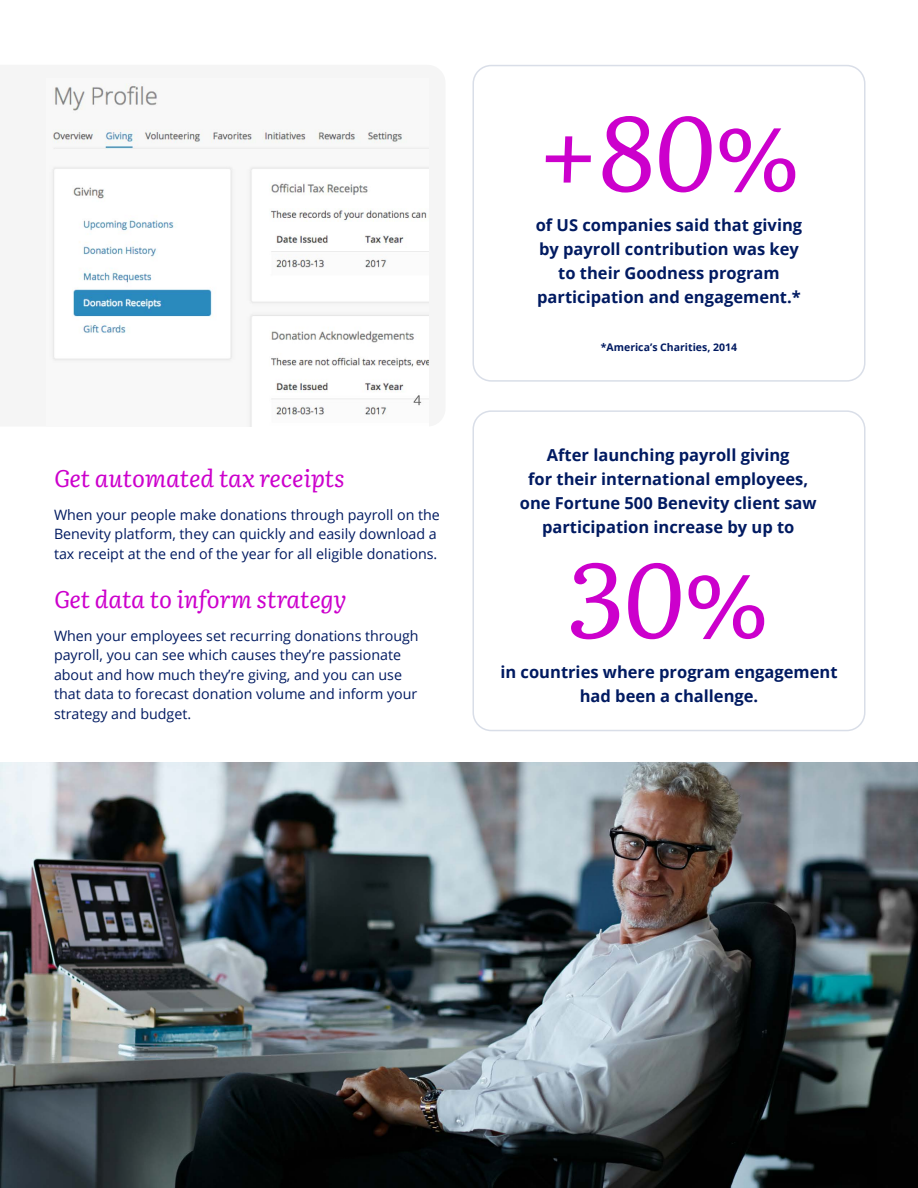
<style>
.page{position:relative;width:918px;height:1188px;background:#fff}
.page>*{position:absolute;margin:0;border:0;box-sizing:border-box;transform-origin:0 0}
.t1{font:italic 105px "Literata";color:#c0c}
.t2{font:italic 24px "Literata";letter-spacing:-.01em;color:#c0c}
.t3{font:700 16.5px/24px "Open Sans";color:#001a61;text-align:center}
.t4{font:14.25px/19.5px "Open Sans";color:#001a61}
.t5{font:700 10.5px "Open Sans";color:#001a61}
</style>
<div class="page">
<img style="left:51px;top:83px;width:378px;height:344px">
<div style="left:472px;top:65px;width:394px;height:317px;border:2px solid #d9dee8;border-radius:18px"></div>
<div style="left:472px;top:410px;width:394px;height:321px;border:2px solid #d9dee8;border-radius:18px"></div>
<img style="left:1px;top:762px;width:917px;height:426px">
<h2 class="t2" style="left:54px;top:459px;width:292px">Get automated tax receipts</h2>
<p class="t4" style="left:54px;top:504px;width:387px">When your people make donations through payroll on the<br>Benevity platform, they can quickly and easily download a tax receipt at the end of the year for all eligible donations.</p>
<h2 class="t2" style="left:54px;top:580px;width:294px">Get data to inform strategy</h2>
<p class="t4" style="left:54px;top:625px;width:366px">When your employees set recurring donations through payroll, you can see which causes they’re passionate about and how much they’re giving, and you can use that data to forecast donation volume and inform your strategy and budget.</p>
<h1 class="t1" style="left:537px;top:72px;width:266px">+80%</h1>
<p class="t3" style="left:536px;top:212px;width:268px">of US companies said that giving</p>
<p class="t3" style="left:537px;top:236px;width:265px">by payroll contribution was key to their Goodness program participation and engagement.*</p>
<p class="t5" style="left:601px;top:340px;width:138px">*America’s Charities, 2014</p>
<p class="t3" style="left:520px;top:443px;width:298px">After launching payroll giving<br>for their international employees, one Fortune 500 Benevity client saw participation increase by up to</p>
<h1 class="t1" style="left:568px;top:519px;width:204px">30%</h1>
<p class="t3" style="left:500px;top:659px;width:339px">in countries where program engagement</p>
<p class="t3" style="left:580px;top:683px;width:180px">had been a challenge.</p>
</div>
